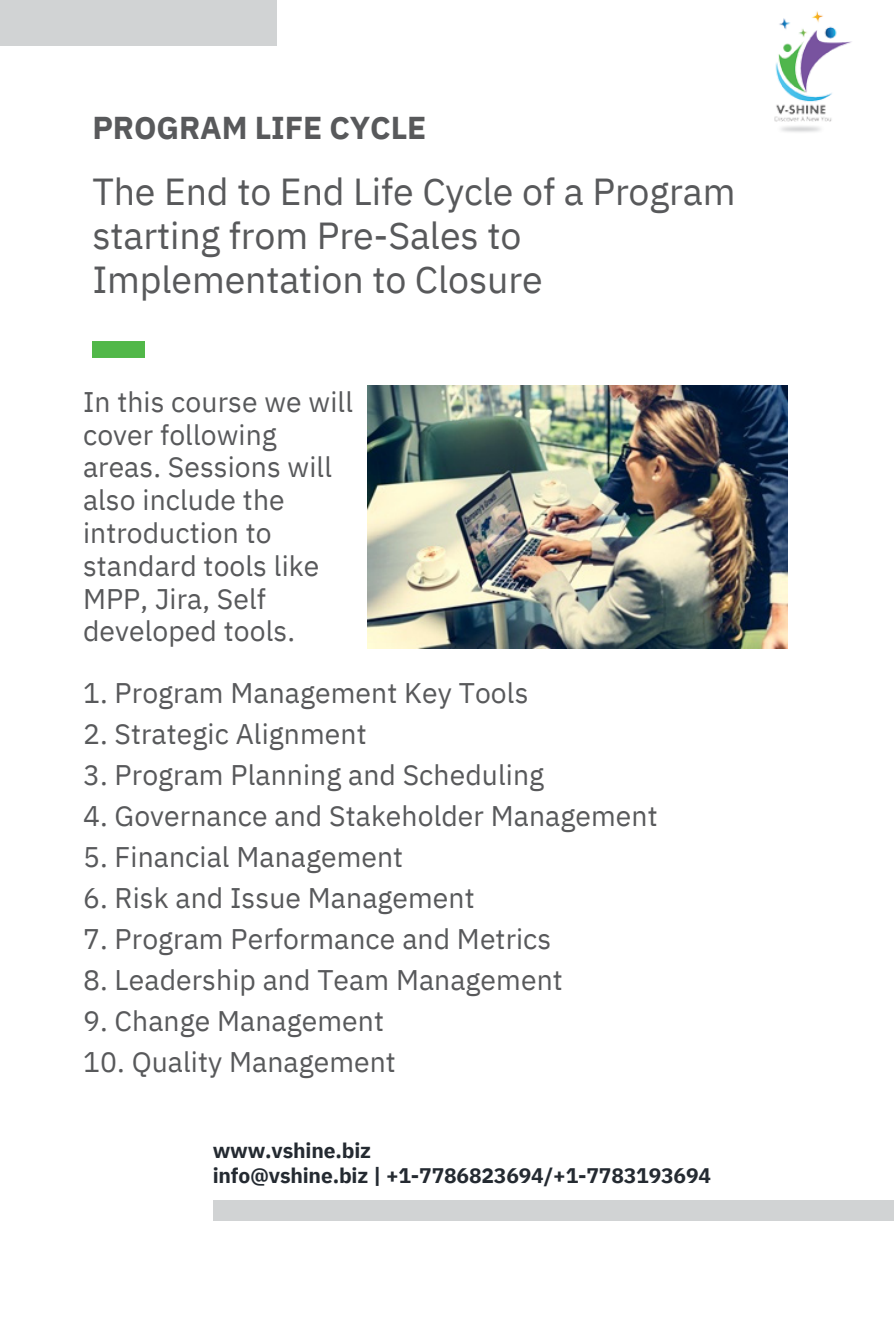
<style>
.page{position:relative;width:894px;height:1329px;background:#fff}
.page>*{position:absolute;margin:0;border:0;box-sizing:border-box;transform-origin:0 0}
.t1{font:37.6px/44px "IBM Plex Sans";letter-spacing:-.005em;color:#58595b}
.t2{font:700 31.6px "IBM Plex Sans";letter-spacing:-.005em;color:#58595b}
.t3{font:28.4px/32.8px "IBM Plex Sans";letter-spacing:.005em;color:#58595b}
.t4{font:700 21px "IBM Plex Sans";letter-spacing:-.01em;color:#242a31}
</style>
<div class="page">
<div style="left:0;top:0;width:277px;height:46px;background:#d1d3d4"></div>
<div style="left:213px;top:1200px;width:681px;height:21px;background:#d1d3d4"></div>
<img style="left:92px;top:342px;width:53px;height:15px">
<img style="left:774px;top:11px;width:78px;height:121px">
<img style="left:367px;top:386px;width:420px;height:263px">
<p class="t2" style="left:92px;top:107px;width:336px">PROGRAM LIFE CYCLE</p>
<p class="t1" style="left:92px;top:169px;width:645px">The End to End Life Cycle of a Program starting from Pre-Sales to<br>Implementation to Closure</p>
<h3 class="t3" style="left:83px;top:385px;width:272px">In this course we will cover following areas. Sessions will also include the introduction to standard tools like<br>MPP, Jira, Self developed tools.</h3>
<p class="t3" style="left:83px;top:676px;width:447px">1. Program Management Key Tools</p>
<p class="t3" style="left:83px;top:717px;width:285px">2. Strategic Alignment</p>
<p class="t3" style="left:83px;top:758px;width:463px">3. Program Planning and Scheduling</p>
<p class="t3" style="left:83px;top:799px;width:576px">4. Governance and Stakeholder Management</p>
<p class="t3" style="left:83px;top:840px;width:322px">5. Financial Management</p>
<p class="t3" style="left:83px;top:881px;width:393px">6. Risk and Issue Management</p>
<p class="t3" style="left:83px;top:922px;width:470px">7. Program Performance and Metrics</p>
<p class="t3" style="left:83px;top:963px;width:481px">8. Leadership and Team Management</p>
<p class="t3" style="left:83px;top:1004px;width:302px">9. Change Management</p>
<p class="t3" style="left:83px;top:1045px;width:314px">10. Quality Management</p>
<h3 class="t4" style="left:213px;top:1137px;width:160px">www.vshine.biz</h3>
<p class="t4" style="left:213px;top:1161px;width:500px">info@vshine.biz | +1-7786823694/+1-7783193694</p>
</div>
